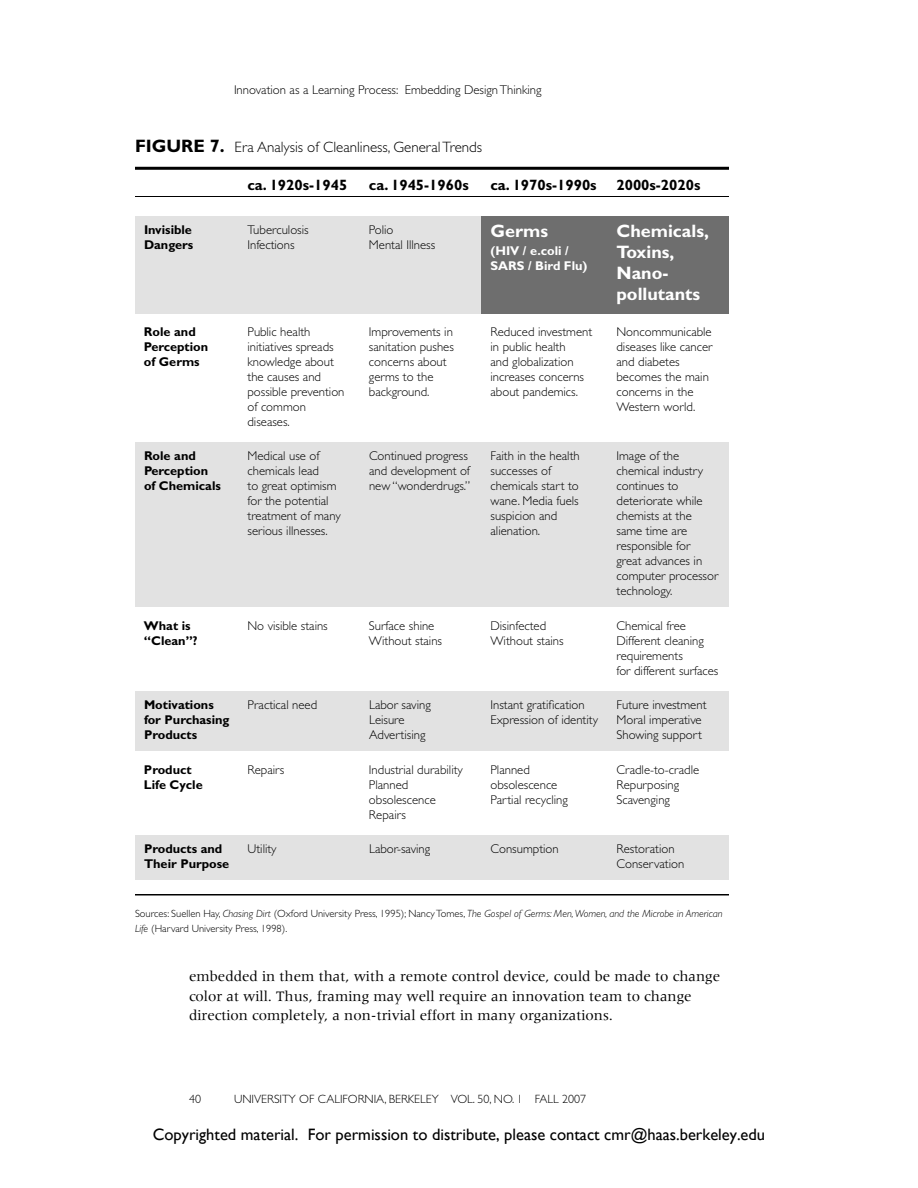
<style>
.page{position:relative;width:918px;height:1188px;background:#fff}
.page>*{position:absolute;margin:0;border:0;box-sizing:border-box;transform-origin:0 0}
.t1{font:700 18px/21px "Gill Sans";color:#fff}
.t2{font:16.5px "Gill Sans";color:#000}
.t3{font:15px/19.5px "Meridien";color:#000}
.t4{font:700 15px "Gill Sans";color:#000}
.t5{font:300 15px "Gill Sans";color:#000}
.t6{font:300 12.75px/15px "Gill Sans";color:#000}
.t7{font:700 12.75px/15px "Gill Sans";color:#000}
.t8{font:700 12.75px/15px "Gill Sans";color:#fff}
.t9{font:300 12px "Gill Sans";color:#000}
.t10{font:300 10.5px/15px "Gill Sans";color:#000}
.s1{font-weight:700;font-size:18px}
.s2{font-style:italic}
</style>
<div class="page">
<div style="left:135px;top:692px;width:594px;height:60px;background:#e2e2e2"></div>
<hr style="left:135px;top:167px;width:594px;height:3px;background:#000">
<div style="left:135px;top:836px;width:594px;height:44px;background:#e2e2e2"></div>
<div style="left:135px;top:442px;width:594px;height:166px;background:#e2e2e2"></div>
<div style="left:135px;top:216px;width:347px;height:98px;background:#e2e2e2"></div>
<div style="left:482px;top:216px;width:247px;height:98px;background:#6e6e6e"></div>
<hr style="left:135px;top:894px;width:594px;height:2px;background:#000">
<hr style="left:135px;top:196px;width:594px;height:1px;background:#000">
<p class="t6" style="left:234px;top:84px;width:309px">Innovation as a Learning Process: Embedding Design Thinking</p>
<p class="t5" style="left:135px;top:142px;width:349px"><span class="s1">FIGURE 7.</span> Era Analysis of Cleanliness, General Trends</p>
<p class="t4" style="left:247px;top:180px;width:101px">ca. 1920s-1945</p>
<p class="t4" style="left:369px;top:180px;width:101px">ca. 1945-1960s</p>
<p class="t4" style="left:490px;top:180px;width:108px">ca. 1970s-1990s</p>
<p class="t4" style="left:616px;top:180px;width:85px">2000s-2020s</p>
<p class="t7" style="left:144px;top:223px;width:51px">Invisible<br>Dangers</p>
<p class="t6" style="left:248px;top:223px;width:63px">Tuberculosis<br>Infections</p>
<p class="t6" style="left:369px;top:223px;width:68px">Polio<br>Mental Illness</p>
<p class="t7" style="left:144px;top:325px;width:66px">Role and<br>Perception of Germs</p>
<p class="t7" style="left:144px;top:450px;width:78px">Role and<br>Perception of Chemicals</p>
<p class="t6" style="left:247px;top:325px;width:99px">Public health initiatives spreads knowledge about the causes and possible prevention of common diseases.</p>
<p class="t6" style="left:369px;top:325px;width:86px">Improvements in sanitation pushes concerns about germs to the background.</p>
<p class="t6" style="left:248px;top:450px;width:95px">Medical use of chemicals lead<br>to great optimism for the potential treatment of many serious illnesses.</p>
<p class="t6" style="left:369px;top:450px;width:103px">Continued progress and development of new “wonderdrugs.”</p>
<p class="t7" style="left:144px;top:619px;width:55px">What is “Clean”?</p>
<p class="t6" style="left:247px;top:619px;width:82px">No visible stains</p>
<p class="t6" style="left:369px;top:619px;width:75px">Surface shine<br>Without stains</p>
<p class="t7" style="left:144px;top:699px;width:71px">Motivations</p>
<p class="t6" style="left:248px;top:699px;width:71px">Practical need</p>
<p class="t7" style="left:144px;top:714px;width:87px">for Purchasing<br>Products</p>
<p class="t6" style="left:369px;top:699px;width:63px">Labor saving<br>Leisure<br>Advertising</p>
<p class="t7" style="left:144px;top:763px;width:60px">Product<br>Life Cycle</p>
<p class="t6" style="left:247px;top:763px;width:39px">Repairs</p>
<p class="t6" style="left:369px;top:763px;width:95px">Industrial durability<br>Planned obsolescence<br>Repairs</p>
<h1 class="t1" style="left:490px;top:223px;width:59px">Germs</h1>
<p class="t8" style="left:490px;top:245px;width:98px">(HIV / e.coli /<br>SARS / Bird Flu)</p>
<h1 class="t1" style="left:616px;top:223px;width:94px">Chemicals,<br>Toxins,<br>Nano&shy;pollutants</h1>
<p class="t6" style="left:490px;top:325px;width:103px">Reduced investment in public health<br>and globalization increases concerns about pandemics.</p>
<p class="t6" style="left:616px;top:325px;width:98px">Noncommunicable diseases like cancer and diabetes becomes the main concerns in the<br>Western world.</p>
<p class="t6" style="left:491px;top:450px;width:91px">Faith in the health successes of chemicals start to wane. Media fuels suspicion and alienation.</p>
<p class="t6" style="left:490px;top:619px;width:75px">Disinfected<br>Without stains</p>
<p class="t6" style="left:491px;top:699px;width:109px">Instant gratification<br>Expression of identity</p>
<p class="t6" style="left:490px;top:763px;width:79px">Planned obsolescence<br>Partial recycling</p>
<p class="t6" style="left:617px;top:450px;width:103px">Image of the chemical industry continues to deteriorate while chemists at the same time are responsible for great advances in computer processor technology.</p>
<p class="t6" style="left:616px;top:619px;width:103px">Chemical free<br>Different cleaning requirements<br>for different surfaces</p>
<p class="t6" style="left:617px;top:699px;width:92px">Future investment<br>Moral imperative<br>Showing support</p>
<p class="t6" style="left:616px;top:763px;width:84px">Cradle-to-cradle<br>Repurposing<br>Scavenging</p>
<p class="t7" style="left:144px;top:843px;width:80px">Products and</p>
<p class="t6" style="left:248px;top:843px;width:31px">Utility</p>
<p class="t6" style="left:369px;top:843px;width:63px">Labor-saving</p>
<p class="t6" style="left:491px;top:843px;width:70px">Consumption</p>
<p class="t7" style="left:144px;top:858px;width:87px">Their Purpose</p>
<p class="t10" style="left:135px;top:907px;width:589px">Sources: Suellen Hay, <span class="s2">Chasing Dirt</span> (Oxford University Press, 1995); Nancy Tomes, <span class="s2">The Gospel of Germs: Men,Women, and the Microbe in American<br>Life</span> (Harvard University Press, 1998).</p>
<p class="t6" style="left:617px;top:843px;width:69px">Restoration<br>Conservation</p>
<p class="t3" style="left:189px;top:968px;width:533px">embedded in them that, with a remote control device, could be made to change color at will. Thus, framing may well require an innovation team to change direction completely, a non-trivial effort in many organizations.</p>
<p class="t9" style="left:189px;top:1094px;width:13px">40</p>
<p class="t9" style="left:234px;top:1094px;width:354px">UNIVERSITY OF CALIFORNIA, BERKELEY VOL. 50, NO. 1 FALL 2007</p>
<p class="t2" style="left:153px;top:1125px;width:614px">Copyrighted material. For permission to distribute, please contact cmr@haas.berkeley.edu</p>
</div>
